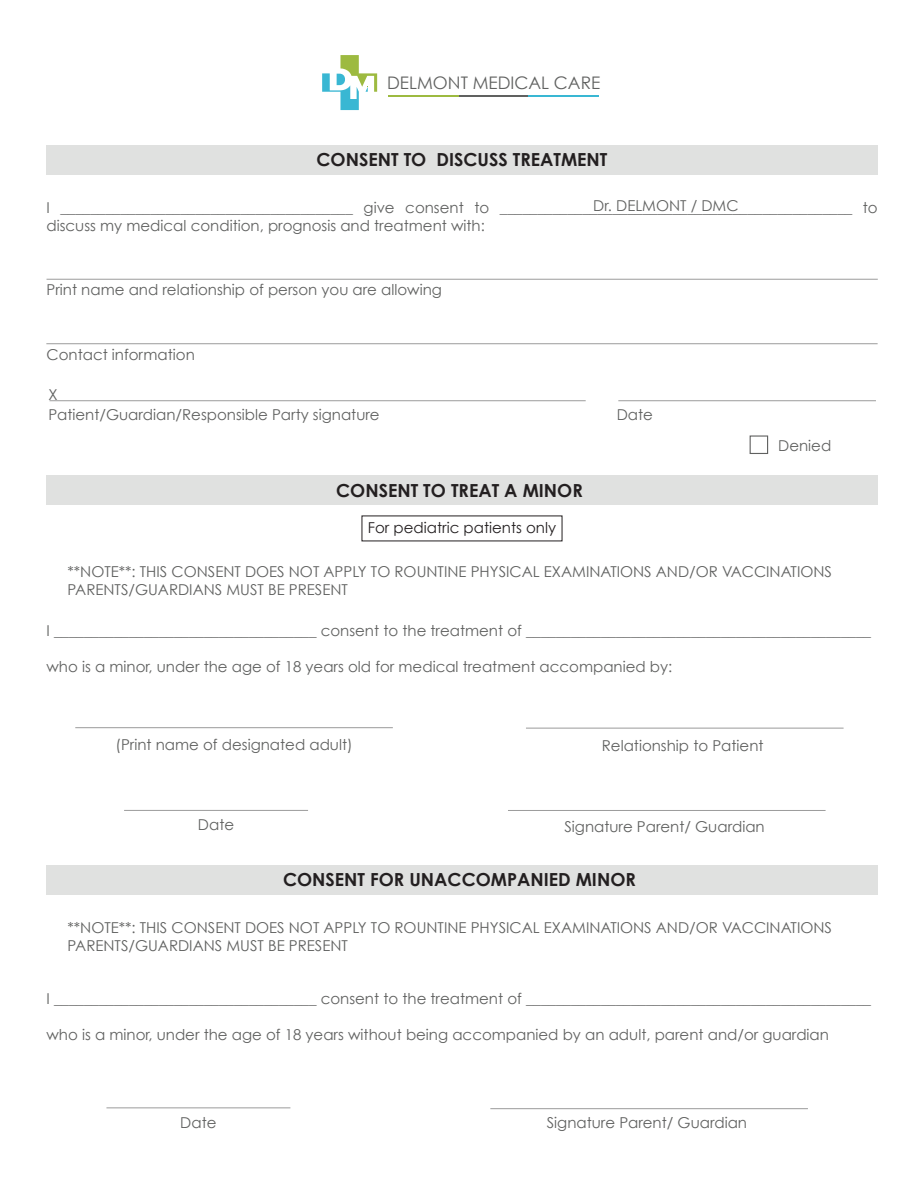
<style>
.page{position:relative;width:918px;height:1188px;background:#fff}
.page>*{position:absolute;margin:0;border:0;box-sizing:border-box;transform-origin:0 0}
.t1{font:700 18px "Century Gothic";color:#231f20}
.t2{font:17.25px "Century Gothic";color:#606160}
.t3{font:15px/18px "Century Gothic";color:#606160}
.t4{font:15px "Century Gothic";color:#231f20}
</style>
<div class="page">
<hr style="left:47px;top:279px;width:831px;height:1px;background:#9b9b9b">
<hr style="left:46px;top:343px;width:832px;height:1px;background:#9b9b9b">
<hr style="left:49px;top:400px;width:537px;height:1px;background:#9b9b9b">
<hr style="left:618px;top:400px;width:258px;height:1px;background:#9b9b9b">
<div style="left:46px;top:145px;width:832px;height:30px;background:#e0e1e0"></div>
<div style="left:46px;top:475px;width:832px;height:30px;background:#e0e1e0"></div>
<div style="left:46px;top:865px;width:832px;height:29px;background:#e0e1e0"></div>
<hr style="left:75px;top:727px;width:318px;height:1px;background:#9b9b9b">
<hr style="left:526px;top:728px;width:318px;height:1px;background:#9b9b9b">
<hr style="left:124px;top:810px;width:184px;height:1px;background:#9b9b9b">
<hr style="left:508px;top:810px;width:318px;height:1px;background:#9b9b9b">
<hr style="left:106px;top:1107px;width:184px;height:1px;background:#9b9b9b">
<hr style="left:490px;top:1108px;width:318px;height:1px;background:#9b9b9b">
<div style="left:750px;top:435px;width:18px;height:19px;border:1px solid #606160"></div>
<hr style="left:458px;top:95px;width:71px;height:2px;background:#606160">
<svg style="left:322px;top:55px;width:55px;height:55px"></svg>
<hr style="left:388px;top:95px;width:70px;height:2px;background:#9dba40">
<hr style="left:529px;top:95px;width:70px;height:2px;background:#39b7d3">
<p class="t2" style="left:387px;top:73px;width:215px">DELMONT MEDICAL CARE</p>
<p class="t1" style="left:317px;top:146px;width:292px">CONSENT TO DISCUSS TREATMENT</p>
<p class="t3" style="left:593px;top:197px;width:147px">Dr. DELMONT / DMC</p>
<p class="t3" style="left:47px;top:199px;width:833px">I _______________________________________ give consent to _______________________________________________ to discuss my medical condition, prognosis and treatment with:</p>
<p class="t3" style="left:47px;top:281px;width:397px">Print name and relationship of person you are allowing</p>
<p class="t3" style="left:47px;top:345px;width:150px">Contact information</p>
<p class="t3" style="left:48px;top:384px;width:333px;line-height:19.6px">X<br>Patient/Guardian/Responsible Party signature</p>
<p class="t1" style="left:336px;top:476px;width:248px">CONSENT TO TREAT A MINOR</p>
<p class="t4" style="left:368px;top:518px;width:190px">For pediatric patients only</p>
<p class="t3" style="left:617px;top:405px;width:38px">Date</p>
<p class="t3" style="left:778px;top:436px;width:55px">Denied</p>
<p class="t3" style="left:68px;top:562px;width:766px">**NOTE**: THIS CONSENT DOES NOT APPLY TO ROUNTINE PHYSICAL EXAMINATIONS AND/OR VACCINATIONS<br>PARENTS/GUARDIANS MUST BE PRESENT</p>
<p class="t3" style="left:47px;top:622px;width:826px">I ___________________________________ consent to the treatment of ______________________________________________</p>
<p class="t3" style="left:47px;top:658px;width:627px">who is a minor, under the age of 18 years old for medical treatment accompanied by:</p>
<p class="t3" style="left:115px;top:736px;width:239px">(Print name of designated adult)</p>
<p class="t3" style="left:602px;top:736px;width:163px">Relationship to Patient</p>
<p class="t3" style="left:198px;top:816px;width:38px">Date</p>
<p class="t3" style="left:564px;top:817px;width:202px">Signature Parent/ Guardian</p>
<p class="t1" style="left:283px;top:866px;width:354px">CONSENT FOR UNACCOMPANIED MINOR</p>
<p class="t3" style="left:68px;top:918px;width:766px">**NOTE**: THIS CONSENT DOES NOT APPLY TO ROUNTINE PHYSICAL EXAMINATIONS AND/OR VACCINATIONS<br>PARENTS/GUARDIANS MUST BE PRESENT</p>
<p class="t3" style="left:47px;top:989px;width:826px">I ___________________________________ consent to the treatment of ______________________________________________</p>
<p class="t3" style="left:47px;top:1025px;width:784px">who is a minor, under the age of 18 years without being accompanied by an adult, parent and/or guardian</p>
<p class="t3" style="left:180px;top:1113px;width:38px">Date</p>
<p class="t3" style="left:547px;top:1114px;width:202px">Signature Parent/ Guardian</p>
</div>
